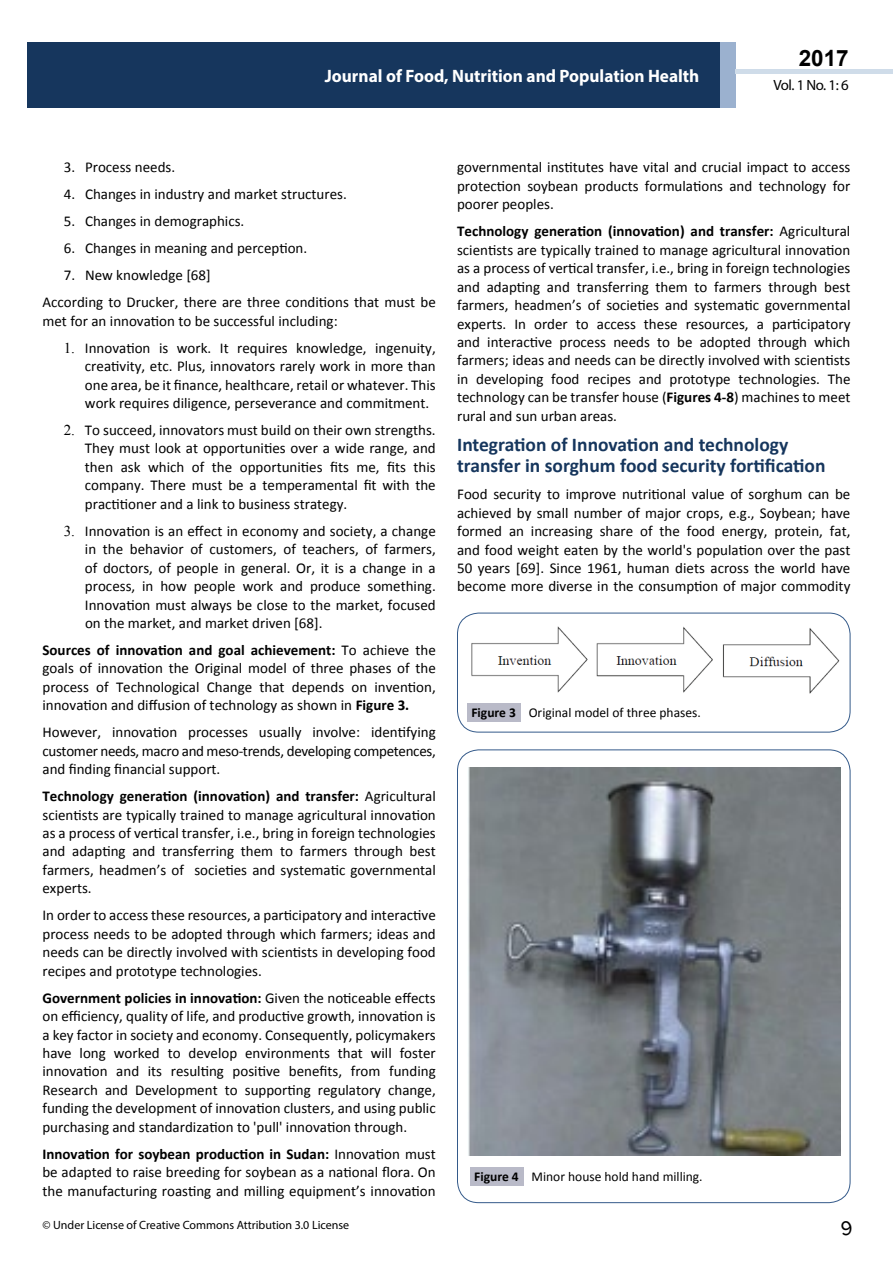
<style>
.page{position:relative;width:893px;height:1263px;background:#fff}
.page>*{position:absolute;margin:0;border:0;box-sizing:border-box;transform-origin:0 0}
.t1{font:25.5px "Tunga";color:#000}
.t2{font:700 22.5px "Arial";color:#000}
.t3{font:700 19.5px/21.5px "Calibri";color:#16365d}
.t4{font:700 18px "Myriad Pro";color:#fff;scale:.96 1}
.t5{font:15px/18.5px "Calibri";color:#000;text-align:justify}
.t6{font:14.85px "Myriad Pro";color:#000}
.t7{font:13.5px "Calibri";color:#000}
.t8{font:12px "Myriad Pro";color:#000}
.s1{font-family:"Times New Roman"}
.s2{font-weight:700}
</style>
<div class="page">
<div style="left:27px;top:42px;width:694px;height:66px;background:#16365d"></div>
<div style="left:720px;top:42px;width:16px;height:66px;background:#9bb1cf"></div>
<div style="left:736px;top:69px;width:157px;height:5px;background:#cfdce9"></div>
<div style="left:457px;top:613px;width:393px;height:119px;border:1px solid #345a8a;border-radius:21px"></div>
<img style="left:471px;top:626px;width:369px;height:68px">
<div style="left:467px;top:703px;width:53px;height:18px;background:#b9bac8"></div>
<img style="left:468px;top:767px;width:372px;height:388px">
<div style="left:470px;top:1167px;width:53px;height:18px;background:#b9bac8"></div>
<p class="t4" style="left:325px;top:64px;width:392px">Journal of Food, Nutrition and Population Health</p>
<h2 class="t2" style="left:799px;top:43px;width:52px">2017</h2>
<p class="t6" style="left:773px;top:76px;width:77px">Vol. 1 No. 1: 6</p>
<p class="t5" style="left:64px;top:158px;width:113px">3. Process needs.</p>
<p class="t5" style="left:64px;top:185px;width:285px">4. Changes in industry and market structures.</p>
<p class="t5" style="left:64px;top:212px;width:182px">5. Changes in demographics.</p>
<p class="t5" style="left:64px;top:239px;width:245px">6. Changes in meaning and perception.</p>
<p class="t5" style="left:43px;top:262px;width:395px;line-height:27px;text-indent:21px">7. New knowledge [68]<br>According to Drucker, there are three conditions that must be</p>
<p class="t5" style="left:42px;top:311px;width:297px">met for an innovation to be successful including:</p>
<p class="t5" style="left:85px;top:338px;width:352px;text-indent:-21px"><span class="s1">1.</span> Innovation is work. It requires knowledge, ingenuity, creativity, etc. Plus, innovators rarely work in more than one area, be it finance, healthcare, retail or whatever. This work requires diligence, perseverance and commitment.</p>
<p class="t5" style="left:85px;top:421px;width:352px;text-indent:-21px"><span class="s1">2.</span> To succeed, innovators must build on their own strengths.<br>They must look at opportunities over a wide range, and then ask which of the opportunities fits me, fits this company. There must be a temperamental fit with the practitioner and a link to business strategy.</p>
<p class="t5" style="left:85px;top:521px;width:352px;text-indent:-21px"><span class="s1">3.</span> Innovation is an effect in economy and society, a change in the behavior of customers, of teachers, of farmers, of doctors, of people in general. Or, it is a change in a process, in how people work and produce something.<br>Innovation must always be close to the market, focused on the market, and market driven [68].</p>
<p class="t5" style="left:42px;top:641px;width:395px"><span class="s2">Sources of innovation and goal achievement:</span> To achieve the goals of innovation the Original model of three phases of the process of Technological Change that depends on invention, innovation and diffusion of technology as shown in <span class="s2">Figure 3.</span></p>
<p class="t5" style="left:42px;top:723px;width:395px">However, innovation processes usually involve: identifying customer needs, macro and meso-trends, developing competences, and finding financial support.</p>
<p class="t5" style="left:42px;top:787px;width:395px"><span class="s2">Technology generation (innovation) and transfer:</span> Agricultural scientists are typically trained to manage agricultural innovation as a process of vertical transfer, i.e., bring in foreign technologies and adapting and transferring them to farmers through best farmers, headmen’s of societies and systematic governmental experts.</p>
<p class="t5" style="left:42px;top:906px;width:395px">In order to access these resources, a participatory and interactive process needs to be adopted through which farmers; ideas and needs can be directly involved with scientists in developing food recipes and prototype technologies.</p>
<p class="t5" style="left:42px;top:988px;width:395px"><span class="s2">Government policies in innovation:</span> Given the noticeable effects on efficiency, quality of life, and productive growth, innovation is a key factor in society and economy. Consequently, policymakers have long worked to develop environments that will foster innovation and its resulting positive benefits, from funding Research and Development to supporting regulatory change, funding the development of innovation clusters, and using public purchasing and standardization to 'pull' innovation through.</p>
<p class="t5" style="left:42px;top:1144px;width:395px"><span class="s2">Innovation for soybean production in Sudan:</span> Innovation must be adapted to raise breeding for soybean as a national flora. On the manufacturing roasting and milling equipment’s innovation</p>
<p class="t8" style="left:43px;top:1218px;width:308px">© Under License of Creative Commons Attribution 3.0 License</p>
<p class="t5" style="left:457px;top:158px;width:395px">governmental institutes have vital and crucial impact to access protection soybean products formulations and technology for poorer peoples.</p>
<p class="t5" style="left:457px;top:222px;width:395px"><span class="s2">Technology generation (innovation) and transfer:</span> Agricultural scientists are typically trained to manage agricultural innovation as a process of vertical transfer, i.e., bring in foreign technologies and adapting and transferring them to farmers through best farmers, headmen’s of societies and systematic governmental experts. In order to access these resources, a participatory and interactive process needs to be adopted through which farmers; ideas and needs can be directly involved with scientists in developing food recipes and prototype technologies. The technology can be transfer house (<span class="s2">Figures 4-8</span>) machines to meet rural and sun urban areas.</p>
<h3 class="t3" style="left:457px;top:433px;width:370px">Integration of Innovation and technology transfer in sorghum food security fortification</h3>
<p class="t5" style="left:457px;top:485px;width:395px">Food security to improve nutritional value of sorghum can be achieved by small number of major crops, e.g., Soybean; have formed an increasing share of the food energy, protein, fat, and food weight eaten by the world's population over the past 50 years [69]. Since 1961, human diets across the world have become more diverse in the consumption of major commodity</p>
<p class="t7" style="left:471px;top:704px;width:231px"><span class="s2">Figure 3</span> Original model of three phases.</p>
<p class="t7" style="left:474px;top:1168px;width:230px"><span class="s2">Figure 4</span> Minor house hold hand milling.</p>
<h1 class="t1" style="left:840px;top:1211px;width:14px">9</h1>
</div>
